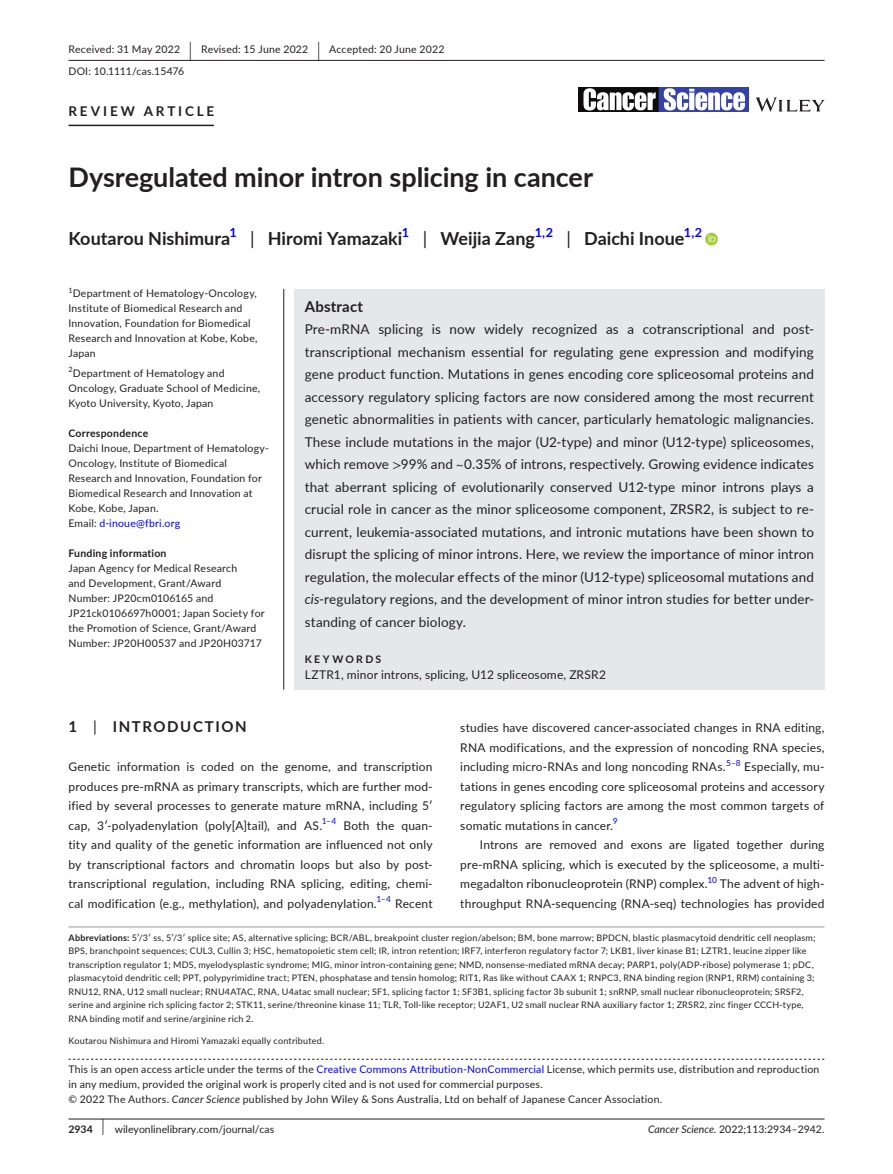
<style>
.page{position:relative;width:893px;height:1174px;background:#fff}
.page>*{position:absolute;margin:0;border:0;box-sizing:border-box;transform-origin:0 0}
.t1{font:700 27px "Lato";letter-spacing:-.005em;color:#231f20}
.t2{font:700 18px "Lato";color:#231f20}
.t3{font:700 15px "Lato";letter-spacing:.1em;color:#231f20}
.t4{font:700 15px "Lato";letter-spacing:.015em;color:#231f20}
.t5{font:13.5px/22.5px "Lato";letter-spacing:.01em;color:#231f20;text-align:justify}
.t6{font:700 13.5px "Lato";letter-spacing:.21em;color:#231f20}
.t7{font:700 12.6px "Lato";color:#00f}
.t8{font:12px/19.5px "Lato";letter-spacing:.015em;color:#231f20;text-align:justify}
.t9{font:10.5px/15px "Lato";letter-spacing:.02em;color:#231f20}
.t10{font:10.5px "Lato";color:#231f20}
.t11{font:700 10.5px "Lato";letter-spacing:.02em;color:#231f20}
.t12{font:700 10.5px "Lato";letter-spacing:.22em;color:#231f20}
.t13{font:9px/13.5px "Lato";letter-spacing:.025em;color:#231f20}
.t14{font:8.4px "Lato";color:#00f}
.t15{font:7.35px "Lato";color:#231f20}
.s1{font-size:19.65px}
.s2{font-weight:400}
.s3{color:#00f}
.s4{font-family:"STIX"}
.s5{font-style:italic}
.s6{font-weight:700}
.s7{font-size:17.4px}
</style>
<div class="page">
<hr style="left:68px;top:1118px;width:756px;height:1px;background:#231f20">
<svg style="left:756px;top:97px;width:68px;height:15px"></svg>
<img style="left:578px;top:88px;width:170px;height:24px">
<hr style="left:68px;top:60px;width:756px;height:1px;background:#231f20">
<hr style="left:68px;top:125px;width:146px;height:1px;background:#231f20">
<svg style="left:705px;top:233px;width:13px;height:12px"></svg>
<svg style="left:708px;top:235px;width:7px;height:7px"></svg>
<svg style="left:68px;top:1058px;width:756px;height:1px"></svg>
<hr style="left:68px;top:926px;width:756px;height:1px;background:#939598">
<div style="left:294px;top:289px;width:530px;height:400px;background:#e6e7e9"></div>
<hr style="left:283px;top:289px;width:1px;height:400px;background:#231f20">
<p class="t9" style="left:68px;top:38px;width:377px;line-height:21.8px">Received: 31 May 2022 <span class="s1">|</span> Revised: 15 June 2022 <span class="s1">|</span> Accepted: 20 June 2022<br>DOI: 10.1111/cas.15476</p>
<p class="t6" style="left:68px;top:101px;width:147px">REVIEW ARTICLE</p>
<h1 class="t1" style="left:68px;top:157px;width:526px">Dysregulated minor intron splicing in cancer</h1>
<h2 class="t2" style="left:68px;top:226px;width:163px">Koutarou Nishimura</h2>
<p class="t7" style="left:229px;top:223px;width:9px">1</p>
<h2 class="t2" style="left:250px;top:226px;width:154px"><span class="s2">|</span> Hiromi Yamazaki</h2>
<p class="t7" style="left:402px;top:223px;width:9px">1</p>
<h2 class="t2" style="left:423px;top:226px;width:114px"><span class="s2">|</span> Weijia Zang</h2>
<p class="t7" style="left:535px;top:223px;width:20px">1,2</p>
<h2 class="t2" style="left:566px;top:226px;width:120px"><span class="s2">|</span> Daichi Inoue</h2>
<p class="t7" style="left:684px;top:223px;width:20px">1,2</p>
<p class="t15" style="left:68px;top:285px;width:6px">1</p>
<p class="t9" style="left:68px;top:286px;width:191px;text-indent:4px">Department of Hematology-Oncology,<br>Institute of Biomedical Research and<br>Innovation, Foundation for Biomedical<br>Research and Innovation at Kobe, Kobe,<br>Japan</p>
<p class="t15" style="left:68px;top:364px;width:6px">2</p>
<p class="t9" style="left:68px;top:365px;width:193px;text-indent:4px">Department of Hematology and<br>Oncology, Graduate School of Medicine,<br>Kyoto University, Kyoto, Japan</p>
<p class="t11" style="left:68px;top:425px;width:81px">Correspondence</p>
<p class="t9" style="left:68px;top:440px;width:202px">Daichi Inoue, Department of Hematology-Oncology, Institute of Biomedical Research and Innovation, Foundation for Biomedical Research and Innovation at Kobe, Kobe, Japan.<br>Email: <span class="s3">d-inoue@fbri.org</span></p>
<p class="t11" style="left:68px;top:545px;width:100px">Funding information</p>
<p class="t9" style="left:68px;top:560px;width:198px">Japan Agency for Medical Research<br>and Development, Grant/Award Number: JP20cm0106165 and JP21ck0106697h0001; Japan Society for the Promotion of Science, Grant/Award Number: JP20H00537 and JP20H03717</p>
<p class="t4" style="left:305px;top:295px;width:60px">Abstract</p>
<p class="t5" style="left:305px;top:317px;width:511px">Pre-mRNA splicing is now widely recognized as a cotranscriptional and post&shy;transcriptional mechanism essential for regulating gene expression and modifying gene product function. Mutations in genes encoding core spliceosomal proteins and accessory regulatory splicing factors are now considered among the most recurrent genetic abnormalities in patients with cancer, particularly hematologic malignancies.<br>These include mutations in the major (U2-type) and minor (U12-type) spliceosomes, which remove <span class="s4">&gt;</span>99% and <span class="s4">~</span>0.35% of introns, respectively. Growing evidence indicates that aberrant splicing of evolutionarily conserved U12-type minor introns plays a crucial role in cancer as the minor spliceosome component, ZRSR2, is subject to re&shy;current, leukemia-associated mutations, and intronic mutations have been shown to disrupt the splicing of minor introns. Here, we review the importance of minor intron regulation, the molecular effects of the minor (U12-type) spliceosomal mutations and <span class="s5">cis</span>-regulatory regions, and the development of minor intron studies for better under&shy;standing of cancer biology.</p>
<p class="t12" style="left:305px;top:651px;width:78px">KEYWORDS</p>
<p class="t8" style="left:305px;top:664px;width:303px">LZTR1, minor introns, splicing, U12 spliceosome, ZRSR2</p>
<p class="t3" style="left:68px;top:716px;width:180px">1 <span class="s2">|</span> INTRODUCTION</p>
<p class="t8" style="left:68px;top:756px;width:366px">Genetic information is coded on the genome, and transcription produces pre-mRNA as primary transcripts, which are further mod&shy;ified by several processes to generate mature mRNA, including 5′ cap, 3′-polyadenylation (poly[A]tail), and AS.<sup>1–4</sup></p>
<p class="t8" style="left:68px;top:815px;width:366px;text-indent:275px">Both the quan&shy;tity and quality of the genetic information are influenced not only by transcriptional factors and chromatin loops but also by post&shy;transcriptional regulation, including RNA splicing, editing, chemi&shy;cal modification (e.g., methylation), and polyadenylation.</p>
<p class="t14" style="left:376px;top:893px;width:16px">1–4</p>
<p class="t8" style="left:395px;top:893px;width:39px">Recent</p>
<p class="t8" style="left:460px;top:717px;width:366px">studies have discovered cancer-associated changes in RNA editing, RNA modifications, and the expression of noncoding RNA species, including micro-RNAs and long noncoding RNAs.</p>
<p class="t14" style="left:726px;top:757px;width:16px">5–8</p>
<p class="t8" style="left:460px;top:756px;width:366px;text-indent:284px">Especially, mu&shy;tations in genes encoding core spliceosomal proteins and accessory regulatory splicing factors are among the most common targets of somatic mutations in cancer.<sup>9</sup></p>
<p class="t8" style="left:460px;top:834px;width:366px;text-indent:20px">Introns are removed and exons are ligated together during pre-mRNA splicing, which is executed by the spliceosome, a multi&shy;megadalton ribonucleoprotein (RNP) complex.</p>
<p class="t14" style="left:707px;top:874px;width:11px">10</p>
<p class="t8" style="left:460px;top:873px;width:366px;text-align:right">The advent of high-<br>throughput RNA-sequencing (RNA-seq) technologies has provided</p>
<p class="t13" style="left:68px;top:930px;width:748px"><span class="s6">Abbreviations:</span> 5′/3′ ss, 5′/3′ splice site; AS, alternative splicing; BCR/ABL, breakpoint cluster region/abelson; BM, bone marrow; BPDCN, blastic plasmacytoid dendritic cell neoplasm; BPS, branchpoint sequences; CUL3, Cullin 3; HSC, hematopoietic stem cell; IR, intron retention; IRF7, interferon regulatory factor 7; LKB1, liver kinase B1; LZTR1, leucine zipper like transcription regulator 1; MDS, myelodysplastic syndrome; MIG, minor intron-containing gene; NMD, nonsense-mediated mRNA decay; PARP1, poly(ADP-ribose) polymerase 1; pDC, plasmacytoid dendritic cell; PPT, polypyrimidine tract; PTEN, phosphatase and tensin homolog; RIT1, Ras like without CAAX 1; RNPC3, RNA binding region (RNP1, RRM) containing 3; RNU12, RNA, U12 small nuclear; RNU4ATAC, RNA, U4atac small nuclear; SF1, splicing factor 1; SF3B1, splicing factor 3b subunit 1; snRNP, small nuclear ribonucleoprotein; SRSF2, serine and arginine rich splicing factor 2; STK11, serine/threonine kinase 11; TLR, Toll-like receptor; U2AF1, U2 small nuclear RNA auxiliary factor 1; ZRSR2, zinc finger CCCH-type, RNA binding motif and serine/arginine rich 2.</p>
<p class="t13" style="left:68px;top:1033px;width:257px">Koutarou Nishimura and Hiromi Yamazaki equally contributed.</p>
<p class="t9" style="left:68px;top:1061px;width:752px">This is an open access article under the terms of the <span class="s3">Creative Commons Attribution-NonCommercial</span> License, which permits use, distribution and reproduction in any medium, provided the original work is properly cited and is not used for commercial purposes.<br>© 2022 The Authors. <span class="s5">Cancer Science</span> published by John Wiley &amp; Sons Australia, Ltd on behalf of Japanese Cancer Association.</p>
<p class="t10" style="left:68px;top:1121px;width:207px"><span class="s6">2934</span> <span class="s7">|</span> wileyonlinelibrary.com/journal/cas</p>
<p class="t10" style="left:648px;top:1121px;width:178px"><span class="s5">Cancer Science.</span> 2022;113:2934–2942.</p>
</div>
